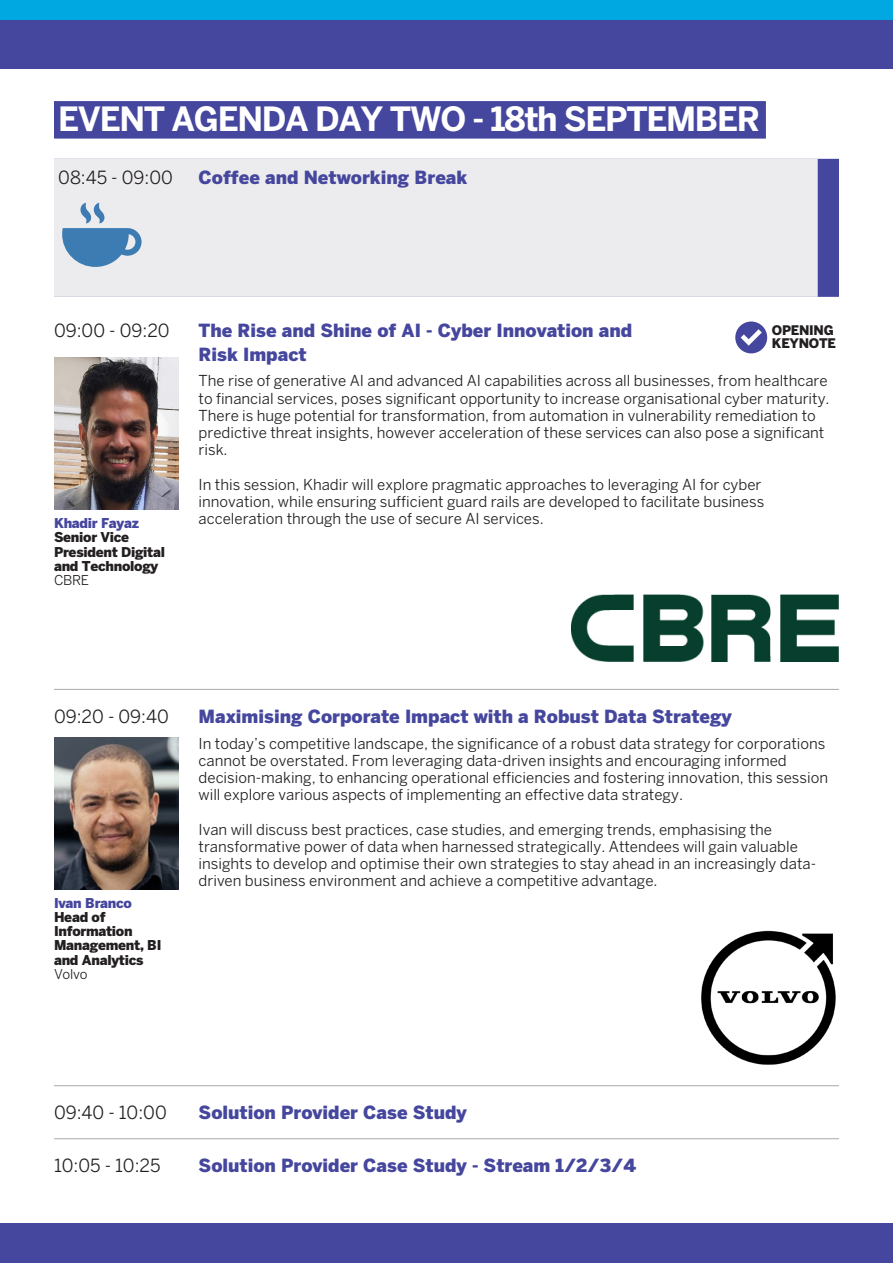
<style>
.page{position:relative;width:893px;height:1263px;background:#fff}
.page>*{position:absolute;margin:0;border:0;box-sizing:border-box;transform-origin:0 0}
.HEADERS_DAYS{font:700 33.15px "Benton Sans";letter-spacing:-.04em;color:#fff}
.TimeHead{font:900 18px/24px "Benton Sans";color:#45469d}
.TimeHead-2{font:18px "Benton Sans";color:#231f20}
.TimeHead_BusMeeting{font:900 18px "Benton Sans";color:#45469d}
.TimeHead_BusMeeting-2{font:18px "Benton Sans";color:#231f20}
.Body{font:15px/17.2px "Benton Sans";color:#231f20}
.Bodyindent{font:15px/17.2px "Benton Sans";color:#231f20}
.NameJobOrg{font:900 13.5px/14.2px "Benton Sans";letter-spacing:-.02em;color:#231f20}
.t1{font:900 13.2px/13.2px "Benton Sans";letter-spacing:-.02em;color:#231f20}
.s1{color:#45469d}
.s2{font-weight:400}
</style>
<div class="page">
<div style="left:0;top:1223px;width:893px;height:40px;background:#45469d"></div>
<div style="left:0;top:0;width:893px;height:69px;background:#45469d"></div>
<div style="left:0;top:0;width:893px;height:19px;background:#00a8e2"></div>
<div style="left:54px;top:101px;width:712px;height:38px;background:#45469d"></div>
<div style="left:54px;top:159px;width:785px;height:138px;background:#45469d"></div>
<div style="left:54px;top:159px;width:764px;height:138px;background:#ececee"></div>
<hr style="left:54px;top:689px;width:785px;height:1px;background:#a8a9ad">
<hr style="left:54px;top:1085px;width:785px;height:1px;background:#a8a9ad">
<hr style="left:54px;top:1138px;width:785px;height:1px;background:#a8a9ad">
<svg style="left:62px;top:203px;width:80px;height:64px"></svg>
<div style="left:735px;top:321px;width:32px;height:32px;background:#45469d;border-radius:50%"></div>
<svg style="left:741px;top:329px;width:21px;height:17px"></svg>
<img style="left:54px;top:358px;width:124px;height:151px">
<img style="left:572px;top:594px;width:267px;height:67px">
<img style="left:54px;top:737px;width:124px;height:152px">
<img style="left:701px;top:930px;width:135px;height:135px">
<p class="HEADERS_DAYS" style="left:58px;top:99px;width:704px">EVENT AGENDA DAY TWO - 18th SEPTEMBER</p>
<p class="TimeHead_BusMeeting-2" style="left:58px;top:167px;width:116px">08:45 - 09:00</p>
<p class="TimeHead_BusMeeting" style="left:199px;top:167px;width:270px">Coffee and Networking Break</p>
<p class="TimeHead-2" style="left:54px;top:319px;width:117px">09:00 - 09:20</p>
<p class="TimeHead" style="left:199px;top:318px;width:435px">The Rise and Shine of AI - Cyber Innovation and<br>Risk Impact</p>
<p class="t1" style="left:772px;top:323px;width:65px">OPENING<br>KEYNOTE</p>
<p class="NameJobOrg" style="left:54px;top:516px;width:113px"><span class="s1">Khadir Fayaz<br></span>Senior Vice<br>President Digital and Technology<br><span class="s2">CBRE</span></p>
<p class="Body" style="left:199px;top:372px;width:633px">The rise of generative AI and advanced AI capabilities across all businesses, from healthcare to financial services, poses significant opportunity to increase organisational cyber maturity.<br>There is huge potential for transformation, from automation in vulnerability remediation to predictive threat insights, however acceleration of these services can also pose a significant risk.</p>
<p class="Bodyindent" style="left:199px;top:475px;width:567px">In this session, Khadir will explore pragmatic approaches to leveraging AI for cyber innovation, while ensuring sufficient guard rails are developed to facilitate business acceleration through the use of secure AI services.</p>
<p class="TimeHead-2" style="left:54px;top:705px;width:116px">09:20 - 09:40</p>
<p class="TimeHead" style="left:199px;top:704px;width:535px">Maximising Corporate Impact with a Robust Data Strategy</p>
<p class="NameJobOrg" style="left:54px;top:895px;width:109px"><span class="s1">Ivan Branco<br></span>Head of<br>Information<br>Management, BI and Analytics<br><span class="s2">Volvo</span></p>
<p class="Body" style="left:199px;top:734px;width:631px">In today’s competitive landscape, the significance of a robust data strategy for corporations cannot be overstated. From leveraging data-driven insights and encouraging informed decision-making, to enhancing operational efficiencies and fostering innovation, this session will explore various aspects of implementing an effective data strategy.</p>
<p class="Bodyindent" style="left:199px;top:820px;width:619px">Ivan will discuss best practices, case studies, and emerging trends, emphasising the transformative power of data when harnessed strategically. Attendees will gain valuable insights to develop and optimise their own strategies to stay ahead in an increasingly data&shy;driven business environment and achieve a competitive advantage.</p>
<p class="TimeHead-2" style="left:54px;top:1102px;width:114px">09:40 - 10:00</p>
<p class="TimeHead" style="left:199px;top:1100px;width:270px">Solution Provider Case Study</p>
<p class="TimeHead-2" style="left:54px;top:1155px;width:108px">10:05 - 10:25</p>
<p class="TimeHead" style="left:199px;top:1153px;width:439px">Solution Provider Case Study - Stream 1/2/3/4</p>
</div>
